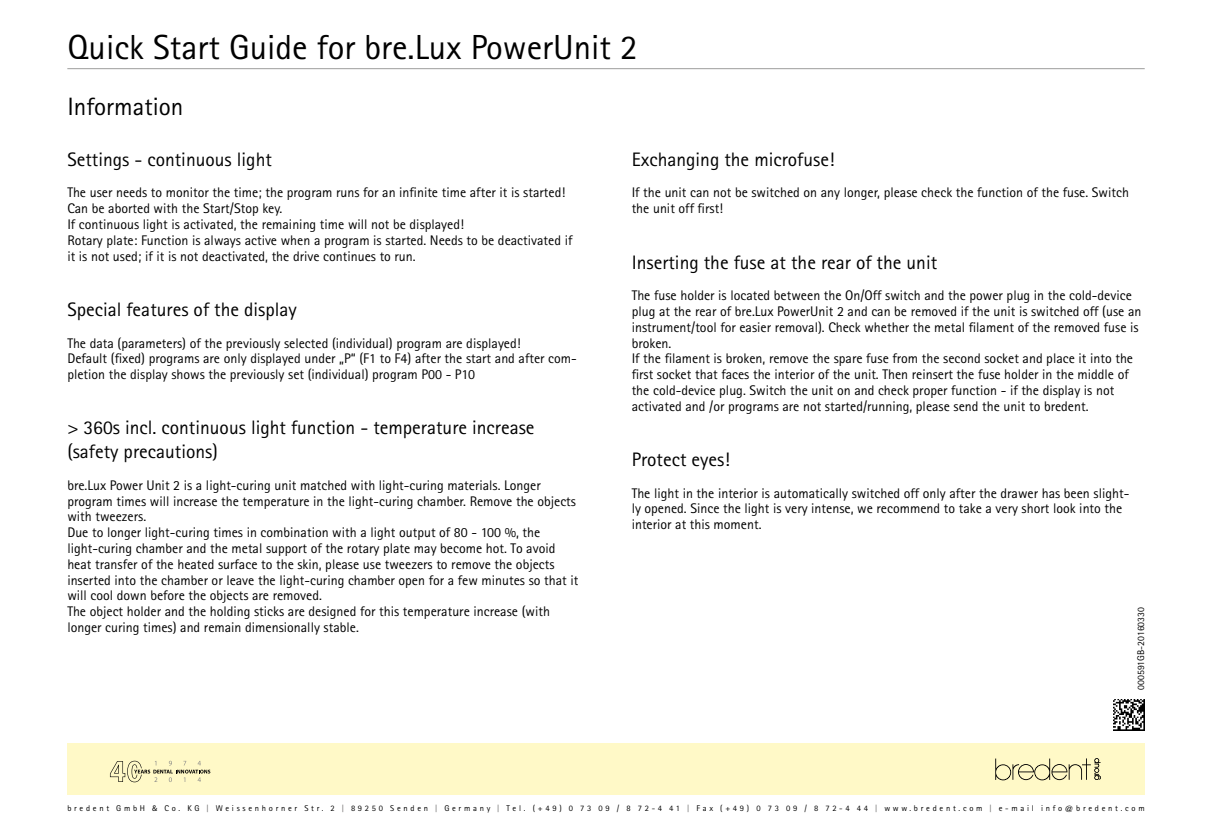
<style>
.page{position:relative;width:1212px;height:830px;background:#fff}
.page>*{position:absolute;margin:0;border:0;box-sizing:border-box;transform-origin:0 0}
.t1{font:34.8px "Rotis Sans Serif";color:#000}
.t2{font:25.05px "Rotis Sans Serif";color:#000}
.t3{font:19.5px/23.7px "Rotis Sans Serif";color:#000}
.t4{font:13.95px/15.8px "Rotis Sans Serif";color:#000}
.t5{font:9.75px "Rotis Sans Serif";color:#000}
.t6{font:8.4px "Rotis Sans Serif";letter-spacing:.32em;color:#000}
.s1{font-family:"Myriad Pro"}
.s2{color:#646363}
</style>
<div class="page">
<div style="left:67px;top:743px;width:1078px;height:51px;background:#fff9c7"></div>
<svg style="left:110px;top:760px;width:100px;height:21px"></svg>
<svg style="left:995px;top:758px;width:106px;height:22px"></svg>
<hr style="left:67px;top:68px;width:1078px;height:1px;background:#9d9d9c">
<img style="left:1113px;top:699px;width:32px;height:31px">
<h1 class="t1" style="left:67px;top:27px;width:572px">Quick Start Guide for bre.Lux PowerUnit 2</h1>
<h2 class="t2" style="left:67px;top:91px;width:117px">Information</h2>
<h3 class="t3" style="left:67px;top:147px;width:206px">Settings - continuous light</h3>
<p class="t4" style="left:67px;top:185px;width:507px">The user needs to monitor the time; the program runs for an infinite time after it is started!<br>Can be aborted with the Start/Stop key.<br>If continuous light is activated, the remaining time will not be displayed!<br>Rotary plate: Function is always active when a program is started. Needs to be deactivated if it is not used; if it is not deactivated, the drive continues to run.</p>
<h3 class="t3" style="left:67px;top:297px;width:231px">Special features of the display</h3>
<p class="t4" style="left:67px;top:335px;width:511px">The data (parameters) of the previously selected (individual) program are displayed!<br>Default (fixed) programs are only displayed under „P“ (F1 to F4) after the start and after com&shy;pletion the display shows the previously set (individual) program P00 - P10</p>
<h3 class="t3" style="left:67px;top:415px;width:469px">&gt; 360s incl. continuous light function - temperature increase (safety precautions)</h3>
<p class="t4" style="left:67px;top:477px;width:512px">bre.Lux Power Unit 2 is a light-curing unit matched with light-curing materials. Longer program times will increase the temperature in the light-curing chamber. Remove the objects with tweezers.<br>Due to longer light-curing times in combination with a light output of 80 - 100 %, the light-curing chamber and the metal support of the rotary plate may become hot. To avoid heat transfer of the heated surface to the skin, please use tweezers to remove the objects inserted into the chamber or leave the light-curing chamber open for a few minutes so that it will cool down before the objects are removed.<br>The object holder and the holding sticks are designed for this temperature increase (with longer curing times) and remain dimensionally stable.</p>
<h3 class="t3" style="left:632px;top:147px;width:204px">Exchanging the microfuse!</h3>
<p class="t4" style="left:632px;top:185px;width:499px">If the unit can not be switched on any longer, please check the function of the fuse. Switch the unit off first!</p>
<h3 class="t3" style="left:632px;top:250px;width:307px">Inserting the fuse at the rear of the unit</h3>
<p class="t4" style="left:632px;top:287px;width:511px">The fuse holder is located between the On/Off switch and the power plug in the cold-device plug at the rear of bre.Lux PowerUnit 2 and can be removed if the unit is switched off (use an instrument/tool for easier removal). Check whether the metal filament of the removed fuse is broken.<br>If the filament is broken, remove the spare fuse from the second socket and place it into the first socket that faces the interior of the unit. Then reinsert the fuse holder in the middle of the cold-device plug. Switch the unit on and check proper function - if the display is not activated and /or programs are not started/running, please send the unit to bredent.</p>
<h3 class="t3" style="left:632px;top:447px;width:100px">Protect eyes!</h3>
<p class="t4" style="left:632px;top:484px;width:499px">The light in the interior is automatically switched off only after the drawer has been slight&shy;ly opened. Since the light is very intense, we recommend to take a very short look into the interior at this moment.</p>
<p class="t5" style="left:1135px;top:689px;width:84px;rotate:-90deg">000591GB-20160330</p>
<p class="t6" style="left:67px;top:803px;width:1079px">bredent GmbH <span class="s1">&amp;</span> Co. KG <span class="s2">|</span> Weissenhorner Str. 2 <span class="s2">|</span> 89250 Senden <span class="s2">|</span> Germany <span class="s2">|</span> Tel. (+49) 0 73 09 / 8 72-4 41 <span class="s2">|</span> Fax (+49) 0 73 09 / 8 72-4 44 <span class="s2">|</span> www.bredent.com <span class="s2">|</span> e-mail info@bredent.com</p>
</div>
